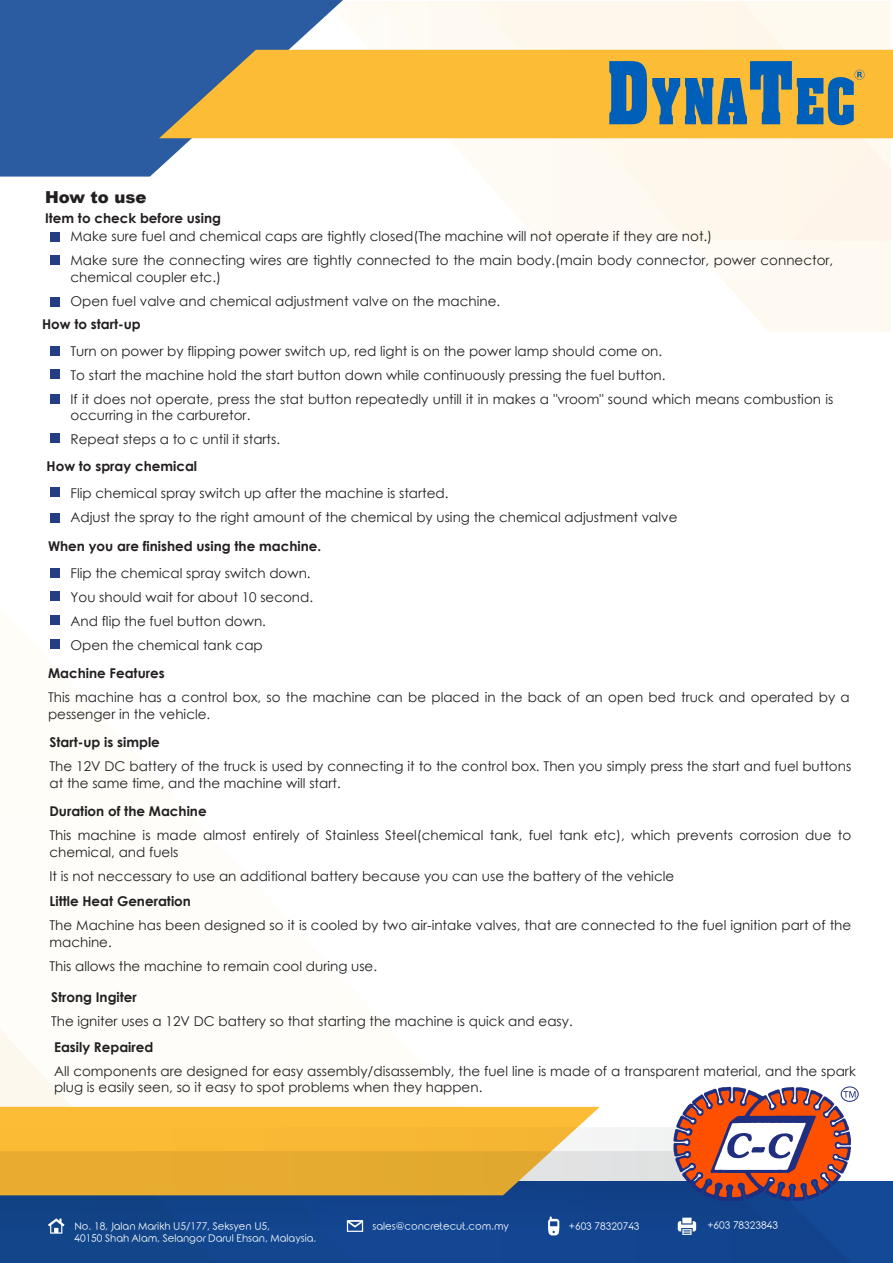
<style>
.page{position:relative;width:893px;height:1263px;background:#fff}
.page>*{position:absolute;margin:0;border:0;box-sizing:border-box;transform-origin:0 0}
.t1{font:900 16.5px "Arial";color:#231f20}
.t2{font:13.5px/24px "Century Gothic";color:#231f20}
.t3{font:700 13.5px "Century Gothic";color:#231f20}
.t4{font:10.05px/12.1px "Rounded Elegance";color:#fff}
</style>
<div class="page">
<div style="left:0;top:1181px;width:893px;height:82px;background:#144997"></div>
<svg style="left:0;top:0;width:387px;height:177px;fill:#2b5ba0"></svg>
<svg style="left:159px;top:50px;width:734px;height:88px;background:#eab33e"></svg>
<div style="left:0;top:1107px;width:600px;height:20px;background:#fdbc35"></div>
<svg style="left:0;top:1127px;width:850px;height:136px"></svg>
<svg style="left:0;top:1151px;width:771px;height:75px"></svg>
<svg style="left:48px;top:1218px;width:17px;height:16px"></svg>
<svg style="left:548px;top:1216px;width:12px;height:20px"></svg>
<svg style="left:347px;top:1220px;width:17px;height:12px"></svg>
<img style="left:667px;top:1086px;width:191px;height:122px">
<svg style="left:675px;top:1090px;width:180px;height:109px"></svg>
<div style="left:841px;top:1086px;width:17px;height:16px;border:1px solid #202e7f;border-radius:50%"></div>
<svg style="left:609px;top:61px;width:256px;height:64px;background:#778b7a"></svg>
<svg style="left:678px;top:1218px;width:18px;height:17px"></svg>
<div style="left:51px;top:232px;width:9px;height:10px;background:#253d85"></div>
<div style="left:51px;top:255px;width:9px;height:9px;background:#253d85"></div>
<div style="left:51px;top:297px;width:9px;height:9px;background:#253d85"></div>
<div style="left:51px;top:346px;width:9px;height:10px;background:#253d85"></div>
<div style="left:51px;top:369px;width:9px;height:9px;background:#253d85"></div>
<div style="left:51px;top:394px;width:9px;height:10px;background:#253d85"></div>
<div style="left:51px;top:434px;width:9px;height:8px;background:#253d85"></div>
<div style="left:51px;top:488px;width:9px;height:8px;background:#253d85"></div>
<div style="left:51px;top:513px;width:9px;height:9px;background:#253d85"></div>
<div style="left:51px;top:568px;width:9px;height:10px;background:#253d85"></div>
<div style="left:51px;top:591px;width:9px;height:9px;background:#253d85"></div>
<div style="left:51px;top:615px;width:9px;height:9px;background:#253d85"></div>
<div style="left:51px;top:639px;width:9px;height:9px;background:#253d85"></div>
<p class="t1" style="left:45px;top:185px;width:103px">How to use</p>
<p class="t3" style="left:45px;top:208px;width:178px">Item to check before using</p>
<p class="t2" style="left:71px;top:224px;width:764px">Make sure fuel and chemical caps are tightly closed(The machine will not operate if they are not.)<br>Make sure the connecting wires are tightly connected to the main body.(main body connector, power connector,</p>
<p class="t2" style="left:71px;top:265px;width:431px">chemical coupler etc.)<br>Open fuel valve and chemical adjustment valve on the machine.</p>
<p class="t3" style="left:42px;top:313px;width:100px">How to start-up</p>
<p class="t2" style="left:71px;top:338px;width:764px">Turn on power by flipping power switch up, red light is on the power lamp should come on.<br>To start the machine hold the start button down while continuously pressing the fuel button.<br>If it does not operate, press the stat button repeatedly untill it in makes a "vroom" sound which means combustion is</p>
<p class="t2" style="left:71px;top:403px;width:211px">occurring in the carburetor.<br>Repeat steps a to c until it starts.</p>
<p class="t3" style="left:47px;top:456px;width:152px">How to spray chemical</p>
<p class="t2" style="left:71px;top:481px;width:608px">Flip chemical spray switch up after the machine is started.<br>Adjust the spray to the right amount of the chemical by using the chemical adjustment valve</p>
<p class="t3" style="left:48px;top:535px;width:275px">When you are finished using the machine.</p>
<p class="t2" style="left:71px;top:560px;width:244px">Flip the chemical spray switch down.<br>You should wait for about 10 second.<br>And flip the fuel button down.<br>Open the chemical tank cap</p>
<p class="t3" style="left:48px;top:663px;width:118px">Machine Features</p>
<p class="t2" style="left:48px;top:689px;width:803px;line-height:16.5px">This machine has a control box, so the machine can be placed in the back of an open bed truck and operated by a pessenger in the vehicle.</p>
<p class="t3" style="left:50px;top:732px;width:112px">Start-up is simple</p>
<p class="t2" style="left:50px;top:758px;width:803px;line-height:16.5px">The 12V DC battery of the truck is used by connecting it to the control box. Then you simply press the start and fuel buttons at the same time, and the machine will start.</p>
<p class="t3" style="left:50px;top:801px;width:159px">Duration of the Machine</p>
<p class="t2" style="left:50px;top:827px;width:803px;line-height:16.5px">This machine is made almost entirely of Stainless Steel(chemical tank, fuel tank etc), which prevents corrosion due to chemical, and fuels</p>
<p class="t2" style="left:50px;top:863px;width:626px">It is not neccessary to use an additional battery because you can use the battery of the vehicle</p>
<p class="t3" style="left:50px;top:891px;width:143px">Little Heat Generation</p>
<p class="t2" style="left:50px;top:917px;width:803px;line-height:16.5px">The Machine has been designed so it is cooled by two air-intake valves, that are connected to the fuel ignition part of the machine.</p>
<p class="t2" style="left:50px;top:953px;width:329px">This allows the machine to remain cool during use.</p>
<p class="t3" style="left:51px;top:987px;width:87px">Strong Ingiter</p>
<p class="t2" style="left:51px;top:1009px;width:523px">The igniter uses a 12V DC battery so that starting the machine is quick and easy.</p>
<p class="t3" style="left:54px;top:1036px;width:101px">Easily Repaired</p>
<p class="t2" style="left:54px;top:1062px;width:803px;line-height:16.5px">All components are designed for easy assembly/disassembly, the fuel line is made of a transparent material, and the spark plug is easily seen, so it easy to spot problems when they happen.</p>
<p class="t4" style="left:74px;top:1221px;width:243px">No. 18, Jalan Marikh U5/177, Seksyen U5,<br>40150 Shah Alam, Selangor Darul Ehsan, Malaysia.</p>
<p class="t4" style="left:373px;top:1221px;width:138px">sales@concretecut.com.my</p>
<p class="t4" style="left:569px;top:1221px;width:72px">+603 78320743</p>
<p class="t4" style="left:707px;top:1220px;width:72px">+603 78323843</p>
</div>
